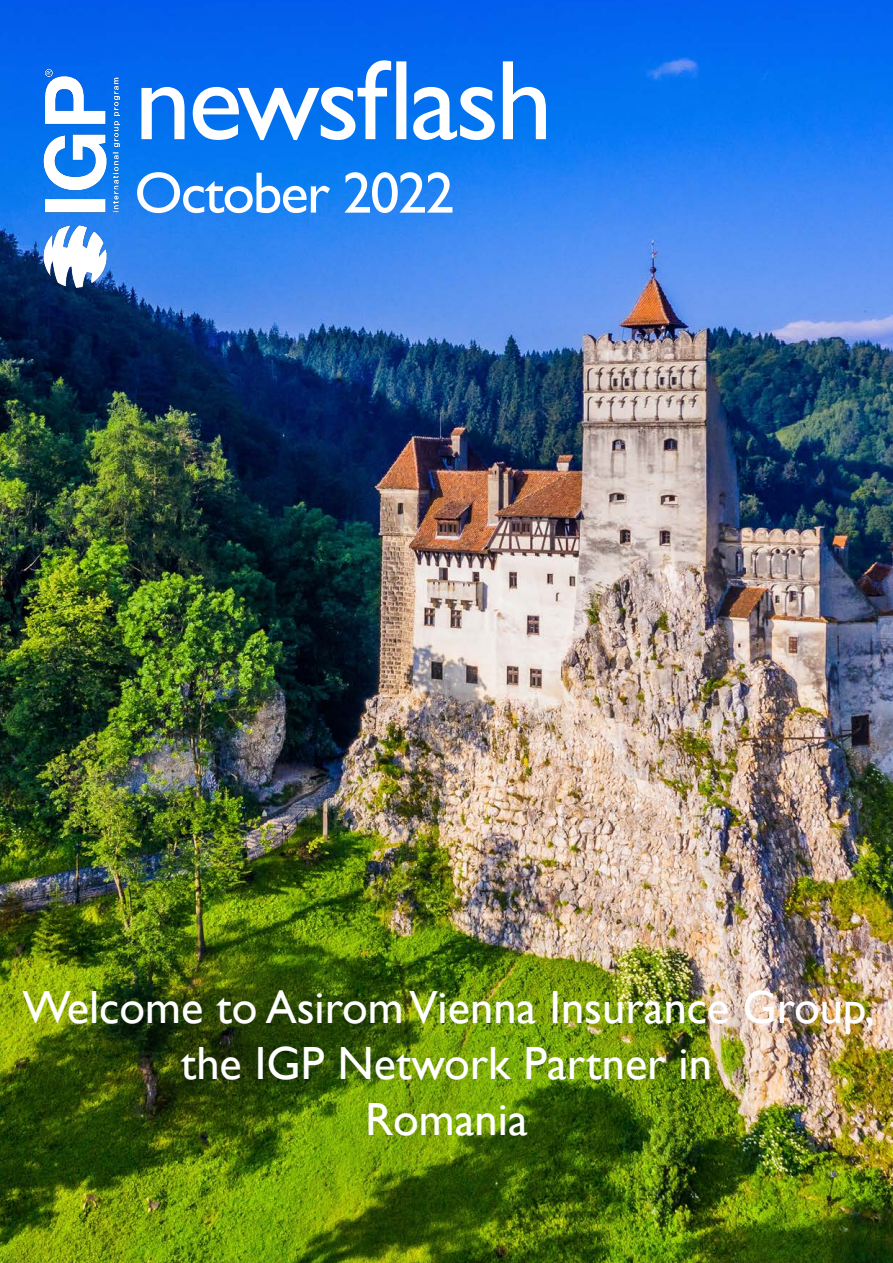
<style>
.page{position:relative;width:893px;height:1263px;background:#fff}
.page>*{position:absolute;margin:0;border:0;box-sizing:border-box;transform-origin:0 0}
.t1{font:114px "Gill Sans";letter-spacing:-.03em;color:#fff}
.t2{font:58.5px "Gill Sans";letter-spacing:-.03em;color:#fff}
.NWP_List_-_Country{font:46.5px/55.8px "Gill Sans";color:#fff;text-align:center}
</style>
<div class="page">
<img style="left:0;top:0;width:893px;height:1263px">
<img style="left:34px;top:60px;width:92px;height:229px">
<h1 class="t1" style="left:134px;top:34px;width:420px">newsflash</h1>
<p class="t2" style="left:134px;top:159px;width:321px">October 2022</p>
<p class="NWP_List_-_Country" style="left:22px;top:981px;width:854px">Welcome to Asirom Vienna Insurance Group, the IGP Network Partner in<br>Romania</p>
</div>
